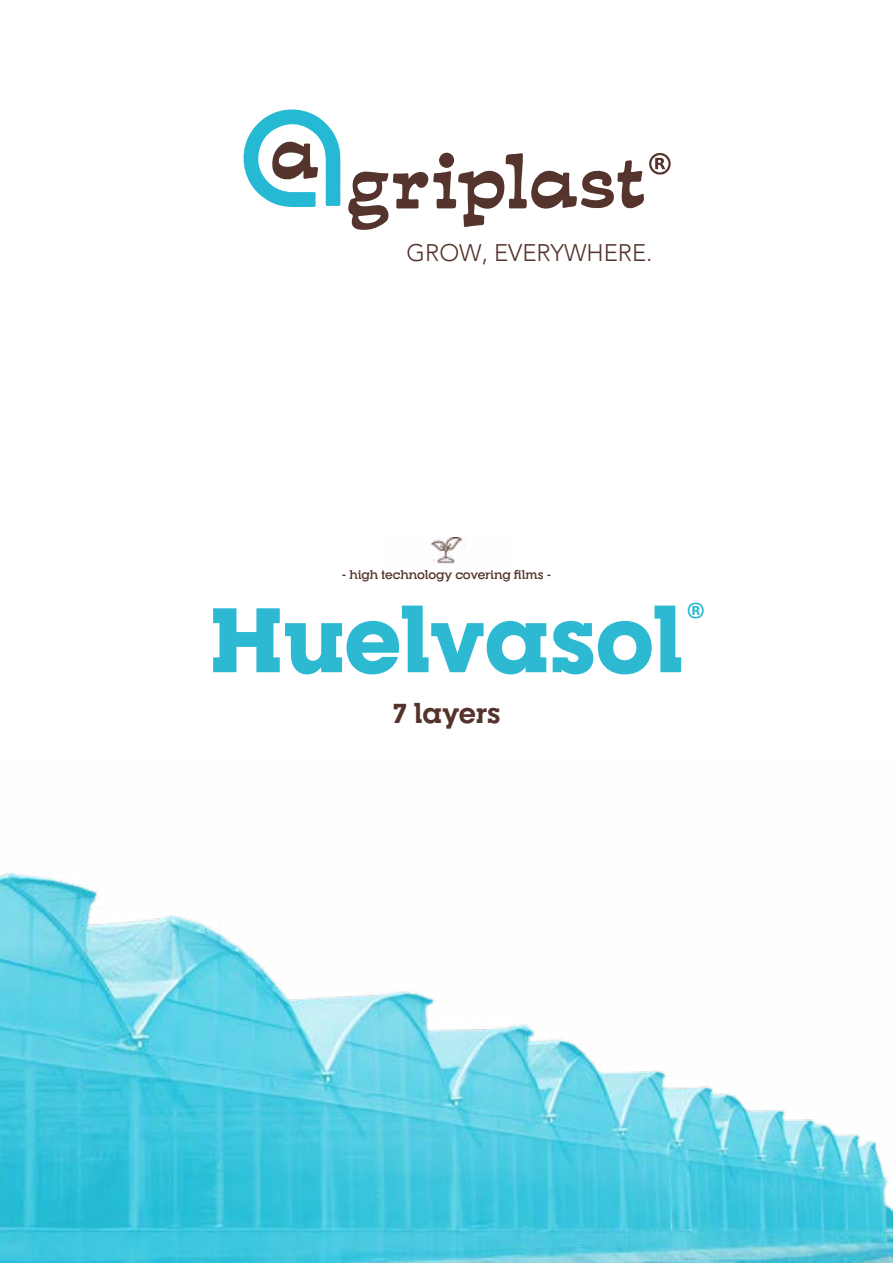
<style>
.page{position:relative;width:893px;height:1263px;background:#fff}
.page>*{position:absolute;margin:0;border:0;box-sizing:border-box;transform-origin:0 0}
.t1{font:900 90px "RNS Camelia";letter-spacing:-.015em;color:#2db9d2}
.t2{font:800 27px "RNS Camelia";letter-spacing:-.015em;color:#55332d}
.t3{font:300 24px "Avenir";color:#55342d}
.t4{font:900 21px "RNS Camelia";color:#2db9d2}
.t5{font:700 12px "RNS Camelia";color:#55332d}
</style>
<div class="page">
<img style="left:0;top:872px;width:893px;height:391px">
<img style="left:431px;top:538px;width:35px;height:26px">
<svg style="left:243px;top:109px;width:97px;height:98px"></svg>
<svg style="left:348px;top:153px;width:323px;height:77px"></svg>
<h3 class="t3" style="left:407px;top:239px;width:247px">GROW, EVERYWHERE.</h3>
<p class="t5" style="left:341px;top:568px;width:212px">- high technology covering films -</p>
<h3 class="t4" style="left:687px;top:597px;width:18px">®</h3>
<h1 class="t1" style="left:209px;top:582px;width:477px">Huelvasol</h1>
<h2 class="t2" style="left:392px;top:697px;width:110px">7 layers</h2>
</div>
